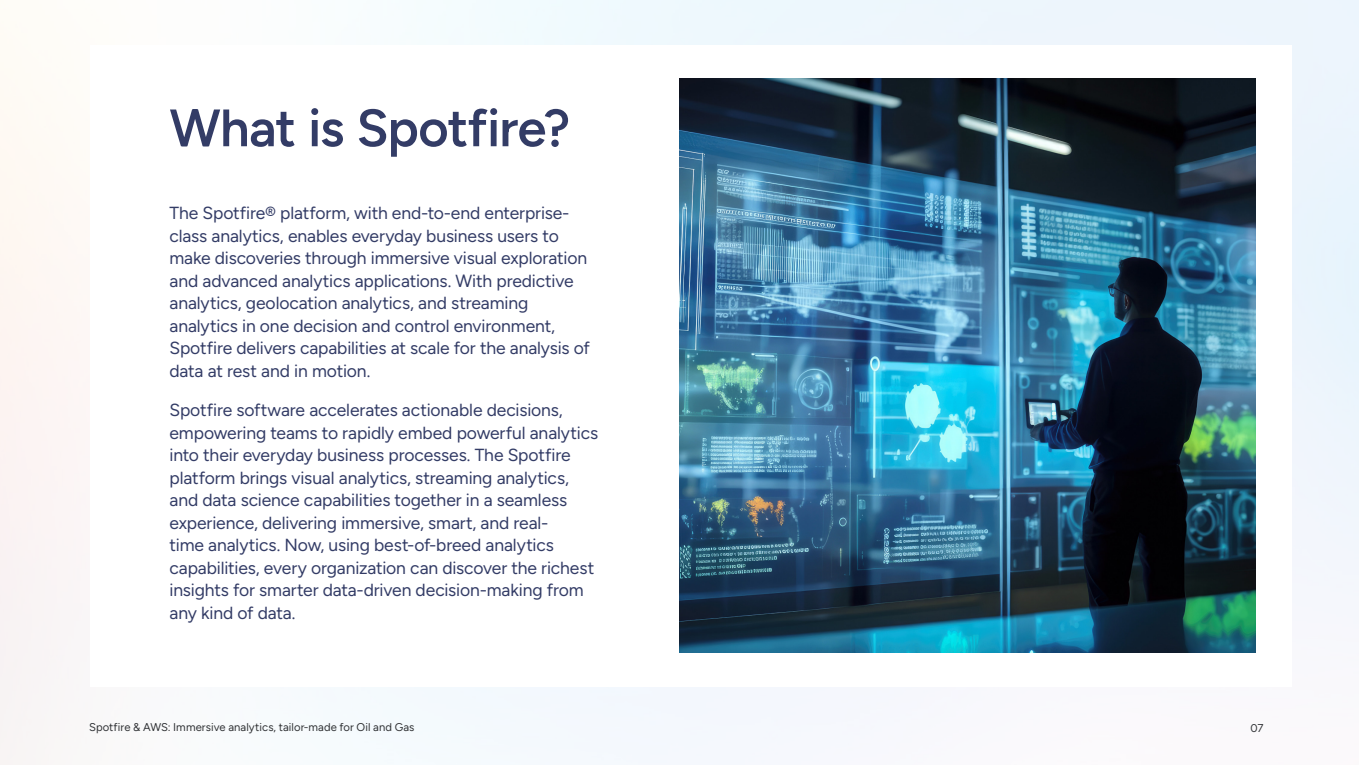
<style>
.page{position:relative;width:1359px;height:765px;background:#fff}
.page>*{position:absolute;margin:0;border:0;box-sizing:border-box;transform-origin:0 0}
.t1{font:600 52.5px "Figtree";letter-spacing:-.015em;color:#333c66}
.t2{font:17.5px/22.5px "Figtree";letter-spacing:-.005em;color:#333c66}
.t3{font:11.25px "Figtree";letter-spacing:.005em;color:#313336}
</style>
<div class="page">
<img style="left:679px;top:79px;width:577px;height:573px">
<h1 class="t1" style="left:170px;top:97px;width:402px">What is Spotfire?</h1>
<p class="t2" style="left:170px;top:202px;width:422px">The Spotfire® platform, with end-to-end enterprise&shy;class analytics, enables everyday business users to make discoveries through immersive visual exploration and advanced analytics applications. With predictive analytics, geolocation analytics, and streaming analytics in one decision and control environment, Spotfire delivers capabilities at scale for the analysis of data at rest and in motion.</p>
<p class="t2" style="left:170px;top:399px;width:430px">Spotfire software accelerates actionable decisions, empowering teams to rapidly embed powerful analytics into their everyday business processes. The Spotfire platform brings visual analytics, streaming analytics, and data science capabilities together in a seamless experience, delivering immersive, smart, and real-<br>time analytics. Now, using best-of-breed analytics capabilities, every organization can discover the richest insights for smarter data-driven decision-making from any kind of data.</p>
<p class="t3" style="left:89px;top:720px;width:327px">Spotfire &amp; AWS: Immersive analytics, tailor-made for Oil and Gas</p>
<p class="t3" style="left:1250px;top:722px;width:14px">07</p>
</div>
